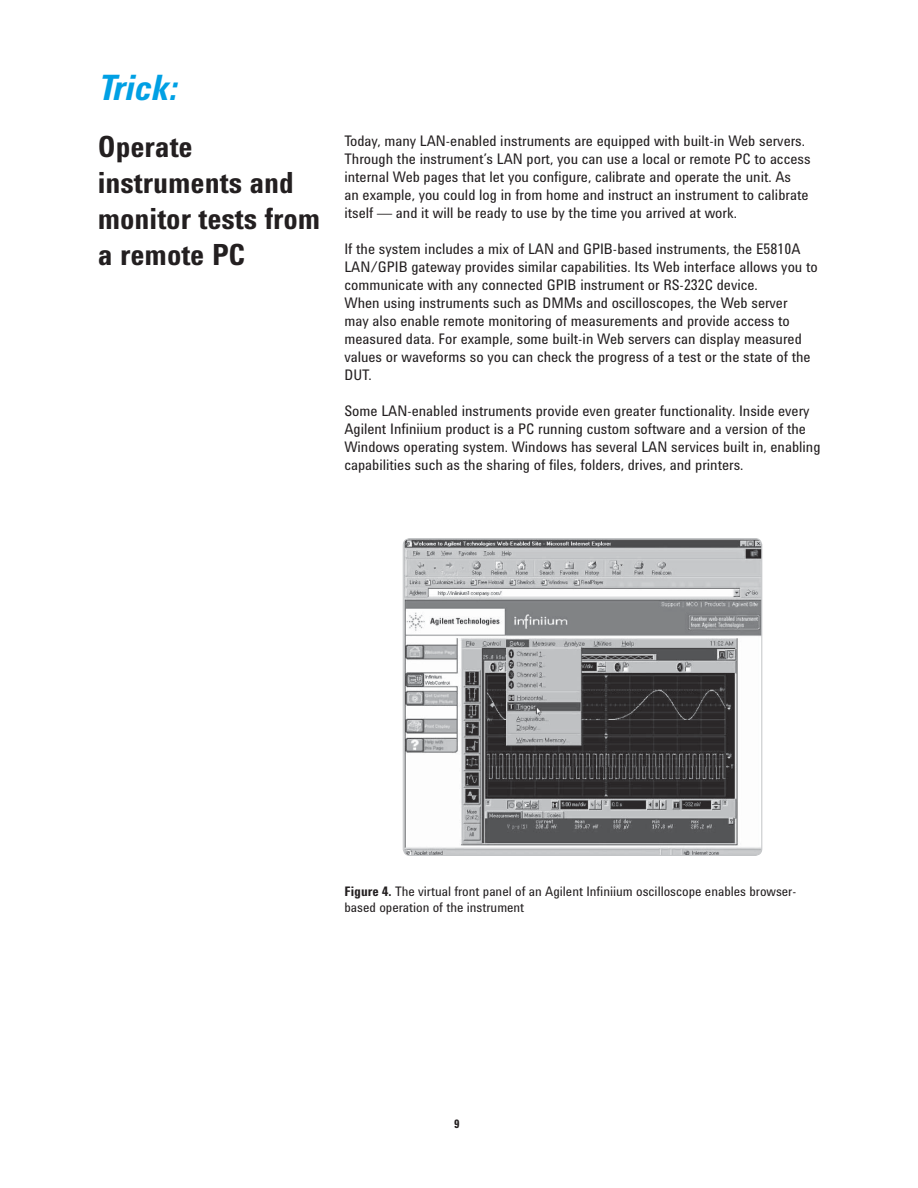
<style>
.page{position:relative;width:918px;height:1188px;background:#fff}
.page>*{position:absolute;margin:0;border:0;box-sizing:border-box;transform-origin:0 0}
.t1{font:italic 700 36px "Agilent Condensed CFF";color:#00a0e4}
.t2{font:700 30px/36px "Agilent Condensed CFF";color:#231f20}
.t3{font:15px/18px "Agilent Condensed CFF";color:#231f20}
.t4{font:13.5px/16.2px "Agilent Condensed CFF";color:#231f20}
.t5{font:700 12px "Agilent Condensed CFF";color:#231f20}
.s1{font-weight:700}
</style>
<div class="page">
<img style="left:403px;top:538px;width:359px;height:317px;border-radius:7px">
<div style="left:403px;top:538px;width:359px;height:318px;border:1px solid #c2c4c6;border-radius:7px"></div>
<h1 class="t1" style="left:98px;top:74px;width:80px">Trick:</h1>
<h2 class="t2" style="left:98px;top:132px;width:224px">Operate instruments and monitor tests from a remote PC</h2>
<p class="t3" style="left:344px;top:133px;width:468px">Today, many LAN-enabled instruments are equipped with built-in Web servers.<br>Through the instrument’s LAN port, you can use a local or remote PC to access internal Web pages that let you configure, calibrate and operate the unit. As<br>an example, you could log in from home and instruct an instrument to calibrate itself — and it will be ready to use by the time you arrived at work.</p>
<p class="t3" style="left:344px;top:241px;width:475px">If the system includes a mix of LAN and GPIB-based instruments, the E5810A LAN/GPIB gateway provides similar capabilities. Its Web interface allows you to communicate with any connected GPIB instrument or RS-232C device.<br>When using instruments such as DMMs and oscilloscopes, the Web server<br>may also enable remote monitoring of measurements and provide access to measured data. For example, some built-in Web servers can display measured values or waveforms so you can check the progress of a test or the state of the DUT.</p>
<p class="t3" style="left:344px;top:403px;width:478px">Some LAN-enabled instruments provide even greater functionality. Inside every Agilent Infiniium product is a PC running custom software and a version of the Windows operating system. Windows has several LAN services built in, enabling capabilities such as the sharing of files, folders, drives, and printers.</p>
<p class="t4" style="left:345px;top:885px;width:453px"><span class="s1">Figure 4.</span> The virtual front panel of an Agilent Infiniium oscilloscope enables browser&shy;based operation of the instrument</p>
<p class="t5" style="left:454px;top:1120px;width:7px">9</p>
</div>
